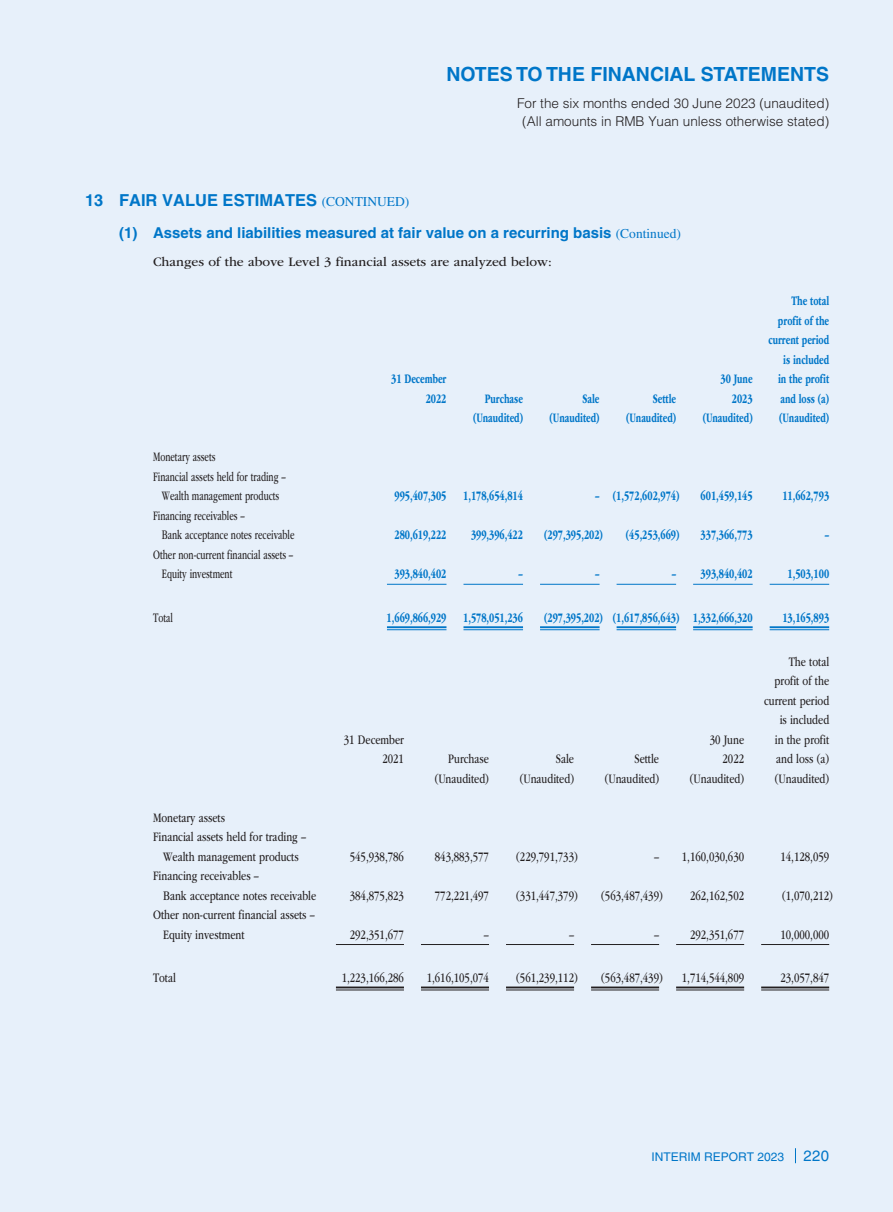
<style>
.page{position:relative;width:893px;height:1212px;background:#e7f0fa}
.page>*{position:absolute;margin:0;border:0;box-sizing:border-box;transform-origin:0 0}
.t1{font:700 19.5px "Helvetica LT Std";color:#0076c8}
.t2{font:700 16.5px "Helvetica LT Std";color:#0076c8}
.t3{font:700 15px "Helvetica LT Std";color:#0076c8}
.t4{font:15px "Helvetica LT Std";color:#0076c8}
.t5{font:13.5px/19.5px "ITC Garamond Std";color:#231f20;text-align:right;scale:.75 1}
.t6{font:700 13.5px/19.5px "ITC Garamond Std";color:#0076c8;text-align:right;scale:.65 1}
.t7{font:13.5px/19.5px "ITC Garamond Std";color:#231f20;scale:.65 1}
.t8{font:300 13.5px/18px "Helvetica LT Std";color:#231f20;text-align:center}
.t9{font:13.5px "ITC Garamond Std";color:#231f20}
.t10{font:13.5px "Times LT Std";color:#0076c8}
.t11{font:12px "Helvetica LT Std";color:#0076c8}
</style>
<div class="page">
<svg style="left:795px;top:1148px;width:1px;height:15px"></svg>
<hr style="left:387px;top:584px;width:59px;height:1px;background:#0076c8">
<hr style="left:463px;top:584px;width:60px;height:1px;background:#0076c8">
<hr style="left:540px;top:584px;width:60px;height:1px;background:#0076c8">
<hr style="left:617px;top:584px;width:59px;height:1px;background:#0076c8">
<hr style="left:693px;top:584px;width:60px;height:1px;background:#0076c8">
<hr style="left:770px;top:584px;width:59px;height:1px;background:#0076c8">
<hr style="left:387px;top:626px;width:59px;height:2px;background:#0076c8">
<hr style="left:387px;top:629px;width:59px;height:1px;background:#0076c8">
<hr style="left:463px;top:626px;width:60px;height:2px;background:#0076c8">
<hr style="left:463px;top:629px;width:60px;height:1px;background:#0076c8">
<hr style="left:540px;top:626px;width:60px;height:2px;background:#0076c8">
<hr style="left:540px;top:629px;width:60px;height:1px;background:#0076c8">
<hr style="left:617px;top:626px;width:59px;height:2px;background:#0076c8">
<hr style="left:617px;top:629px;width:59px;height:1px;background:#0076c8">
<hr style="left:693px;top:626px;width:60px;height:2px;background:#0076c8">
<hr style="left:693px;top:629px;width:60px;height:1px;background:#0076c8">
<hr style="left:770px;top:626px;width:59px;height:2px;background:#0076c8">
<hr style="left:770px;top:629px;width:59px;height:1px;background:#0076c8">
<hr style="left:336px;top:944px;width:68px;height:1px;background:#231f20">
<hr style="left:421px;top:944px;width:68px;height:1px;background:#231f20">
<hr style="left:506px;top:944px;width:68px;height:1px;background:#231f20">
<hr style="left:591px;top:944px;width:68px;height:1px;background:#231f20">
<hr style="left:676px;top:944px;width:68px;height:1px;background:#231f20">
<hr style="left:761px;top:944px;width:68px;height:1px;background:#231f20">
<hr style="left:336px;top:986px;width:68px;height:2px;background:#231f20">
<hr style="left:336px;top:990px;width:68px;height:1px;background:#231f20">
<hr style="left:421px;top:986px;width:68px;height:2px;background:#231f20">
<hr style="left:421px;top:990px;width:68px;height:1px;background:#231f20">
<hr style="left:506px;top:986px;width:68px;height:2px;background:#231f20">
<hr style="left:506px;top:990px;width:68px;height:1px;background:#231f20">
<hr style="left:591px;top:986px;width:68px;height:2px;background:#231f20">
<hr style="left:591px;top:990px;width:68px;height:1px;background:#231f20">
<hr style="left:676px;top:986px;width:68px;height:2px;background:#231f20">
<hr style="left:676px;top:990px;width:68px;height:1px;background:#231f20">
<hr style="left:761px;top:986px;width:68px;height:2px;background:#231f20">
<hr style="left:761px;top:990px;width:68px;height:1px;background:#231f20">
<h1 class="t1" style="left:446px;top:62px;width:384px">NOTES TO THE FINANCIAL STATEMENTS</h1>
<p class="t8" style="left:517px;top:94px;width:314px">For the six months ended 30 June 2023 (unaudited( (All amounts in RMB Yuan unless otherwise stated(</p>
<p class="t2" style="left:85px;top:190px;width:20px">13</p>
<p class="t2" style="left:119px;top:190px;width:200px">FAIR VALUE ESTIMATES</p>
<p class="t10" style="left:322px;top:194px;width:89px">(CONTINUED(</p>
<p class="t3" style="left:119px;top:224px;width:20px">1( )</p>
<p class="t3" style="left:153px;top:224px;width:460px">Assets and liabilities measured at fair value on a recurring basis</p>
<p class="t10" style="left:616px;top:226px;width:67px">(Continued(</p>
<p class="t9" style="left:153px;top:255px;width:400px">Changes of the above Level 3 financial assets are analyzed below:</p>
<p class="t6" style="left:391px;top:369px;width:87px">31 December</p>
<p class="t6" style="left:426px;top:389px;width:33px">2022</p>
<p class="t6" style="left:485px;top:389px;width:60px">Purchase</p>
<p class="t6" style="left:582px;top:389px;width:28px">Sale</p>
<p class="t6" style="left:653px;top:389px;width:37px">Settle</p>
<p class="t6" style="left:720px;top:369px;width:51px">30 June<br>2023</p>
<p class="t6" style="left:473px;top:408px;width:78px">(Unaudited)</p>
<p class="t6" style="left:550px;top:408px;width:78px">(Unaudited)</p>
<p class="t6" style="left:626px;top:408px;width:78px">(Unaudited)</p>
<p class="t6" style="left:703px;top:408px;width:78px">(Unaudited)</p>
<p class="t7" style="left:153px;top:447px;width:206px">Monetary assets<br>Financial assets held for trading –</p>
<p class="t7" style="left:153px;top:486px;width:196px;text-indent:9px">Wealth management products<br>Financing receivables –</p>
<p class="t6" style="left:394px;top:486px;width:82px">995,407,305</p>
<p class="t6" style="left:463px;top:486px;width:94px">1,178,654,814</p>
<p class="t6" style="left:595px;top:486px;width:8px">–</p>
<p class="t6" style="left:613px;top:486px;width:104px">)1,572,602,974(</p>
<p class="t6" style="left:701px;top:486px;width:82px">601,459,145</p>
<p class="t7" style="left:153px;top:525px;width:219px;text-align:right">Bank acceptance notes receivable<br>Other non-current financial assets –</p>
<p class="t6" style="left:394px;top:525px;width:82px">280,619,222</p>
<p class="t6" style="left:471px;top:525px;width:82px">399,396,422</p>
<p class="t6" style="left:544px;top:525px;width:92px">)297,395,202(</p>
<p class="t6" style="left:626px;top:525px;width:84px">)45,253,669(</p>
<p class="t6" style="left:701px;top:525px;width:82px">337,366,773</p>
<p class="t7" style="left:162px;top:564px;width:110px">Equity investment</p>
<p class="t6" style="left:394px;top:564px;width:82px">393,840,402</p>
<p class="t6" style="left:519px;top:564px;width:8px">–</p>
<p class="t6" style="left:595px;top:564px;width:8px">–</p>
<p class="t6" style="left:672px;top:564px;width:8px">–</p>
<p class="t6" style="left:701px;top:564px;width:82px">393,840,402</p>
<p class="t7" style="left:153px;top:608px;width:32px">Total</p>
<p class="t6" style="left:387px;top:608px;width:94px">1,669,866,929</p>
<p class="t6" style="left:463px;top:608px;width:94px">1,578,051,236</p>
<p class="t6" style="left:544px;top:608px;width:92px">)297,395,202(</p>
<p class="t6" style="left:613px;top:608px;width:104px">)1,617,856,643(</p>
<p class="t6" style="left:693px;top:608px;width:94px">1,332,666,320</p>
<p class="t6" style="left:768px;top:291px;width:95px">The total profit of the current period is included<br>in the profit and loss (a( (Unaudited(</p>
<p class="t6" style="left:782px;top:486px;width:74px">11,662,793</p>
<p class="t6" style="left:825px;top:525px;width:8px">–</p>
<p class="t6" style="left:788px;top:564px;width:66px">1,503,100</p>
<p class="t6" style="left:782px;top:608px;width:74px">13,165,893</p>
<p class="t5" style="left:344px;top:730px;width:82px">31 December</p>
<p class="t5" style="left:382px;top:749px;width:30px">2021</p>
<p class="t5" style="left:448px;top:749px;width:56px">Purchase</p>
<p class="t5" style="left:435px;top:769px;width:74px">(Unaudited)</p>
<p class="t5" style="left:556px;top:749px;width:26px">Sale</p>
<p class="t5" style="left:520px;top:769px;width:74px">(Unaudited)</p>
<p class="t5" style="left:634px;top:749px;width:34px">Settle</p>
<p class="t5" style="left:605px;top:769px;width:74px">(Unaudited)</p>
<p class="t5" style="left:710px;top:730px;width:47px">30 June<br>2022</p>
<p class="t5" style="left:690px;top:769px;width:74px">(Unaudited)</p>
<p class="t5" style="left:764px;top:652px;width:88px">The total profit of the current period is included<br>in the profit and loss (a( (Unaudited(</p>
<p class="t5" style="left:153px;top:808px;width:206px;text-align:left">Monetary assets<br>Financial assets held for trading –</p>
<p class="t5" style="left:153px;top:847px;width:196px;text-align:left;text-indent:10px">Wealth management products<br>Financing receivables –</p>
<p class="t5" style="left:350px;top:847px;width:74px">545,938,786</p>
<p class="t5" style="left:435px;top:847px;width:74px">843,883,577</p>
<p class="t5" style="left:516px;top:847px;width:84px">)229,791,733(</p>
<p class="t5" style="left:654px;top:847px;width:8px">–</p>
<p class="t5" style="left:682px;top:847px;width:85px">1,160,030,630</p>
<p class="t5" style="left:780px;top:847px;width:66px">14,128,059</p>
<p class="t5" style="left:153px;top:886px;width:219px">Bank acceptance notes receivable<br>Other non-current financial assets –</p>
<p class="t5" style="left:350px;top:886px;width:74px">384,875,823</p>
<p class="t5" style="left:435px;top:886px;width:74px">772,221,497</p>
<p class="t5" style="left:516px;top:886px;width:84px">)331,447,379(</p>
<p class="t5" style="left:601px;top:886px;width:84px">)563,487,439(</p>
<p class="t5" style="left:690px;top:886px;width:74px">262,162,502</p>
<p class="t5" style="left:782px;top:886px;width:69px">)1,070,212(</p>
<p class="t5" style="left:163px;top:925px;width:110px">Equity investment</p>
<p class="t5" style="left:350px;top:925px;width:74px">292,351,677</p>
<p class="t5" style="left:484px;top:925px;width:8px">–</p>
<p class="t5" style="left:569px;top:925px;width:8px">–</p>
<p class="t5" style="left:654px;top:925px;width:8px">–</p>
<p class="t5" style="left:690px;top:925px;width:74px">292,351,677</p>
<p class="t5" style="left:780px;top:925px;width:66px">10,000,000</p>
<p class="t5" style="left:153px;top:968px;width:32px">Total</p>
<p class="t5" style="left:342px;top:968px;width:85px">1,223,166,286</p>
<p class="t5" style="left:427px;top:968px;width:85px">1,616,105,074</p>
<p class="t5" style="left:516px;top:968px;width:84px">)561,239,112(</p>
<p class="t5" style="left:601px;top:968px;width:84px">)563,487,439(</p>
<p class="t5" style="left:682px;top:968px;width:85px">1,714,544,809</p>
<p class="t5" style="left:780px;top:968px;width:66px">23,057,847</p>
<p class="t11" style="left:651px;top:1149px;width:134px">INTERIM REPORT 2023</p>
<p class="t4" style="left:803px;top:1147px;width:27px">220</p>
</div>
